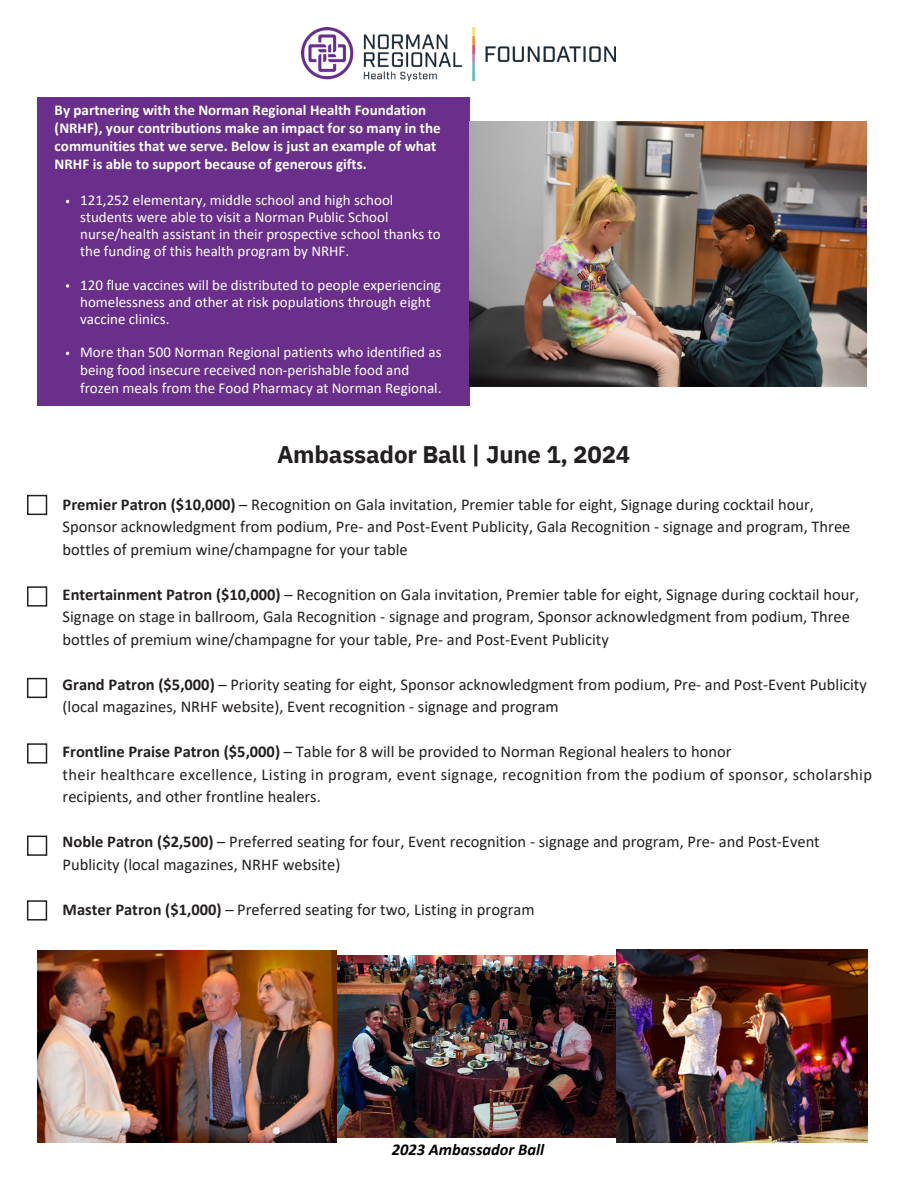
<style>
.page{position:relative;width:918px;height:1188px;background:#fff}
.page>*{position:absolute;margin:0;border:0;box-sizing:border-box;transform-origin:0 0}
.t1{font:700 24px "IBM Plex Sans";letter-spacing:-.01em;color:#231f20}
.t2{font:16.5px/22.5px "Calibri";color:#231f20}
.t3{font:16.5px "Calibri";letter-spacing:.02em;color:#231f20}
.t4{font:italic 700 16.5px "Calibri";color:#000}
.t5{font:15px/16.8px "Calibri";color:#fff}
.t6{font:700 15px/18px "Calibri";color:#fff}
.s1{font-weight:700}
</style>
<div class="page">
<svg style="left:27px;top:678px;width:20px;height:20px"></svg>
<svg style="left:27px;top:900px;width:20px;height:21px"></svg>
<svg style="left:27px;top:495px;width:20px;height:20px"></svg>
<svg style="left:27px;top:586px;width:20px;height:21px"></svg>
<svg style="left:27px;top:743px;width:20px;height:21px"></svg>
<svg style="left:27px;top:836px;width:20px;height:20px"></svg>
<div style="left:37px;top:97px;width:433px;height:309px;background:#692f8a"></div>
<img style="left:302px;top:27px;width:314px;height:54px">
<img style="left:336px;top:956px;width:280px;height:182px">
<img style="left:616px;top:949px;width:251px;height:194px">
<img style="left:37px;top:951px;width:299px;height:191px">
<img style="left:470px;top:122px;width:397px;height:264px">
<svg style="left:66px;top:284px;width:3px;height:4px"></svg>
<p class="t6" style="left:55px;top:103px;width:387px">By partnering with the Norman Regional Health Foundation (NRHF), your contributions make an impact for so many in the communities that we serve. Below is just an example of what NRHF is able to support because of generous gifts.</p>
<p class="t5" style="left:80px;top:193px;width:362px">121,252 elementary, middle school and high school students were able to visit a Norman Public School nurse/health assistant in their prospective school thanks to the funding of this health program by NRHF.</p>
<p class="t5" style="left:80px;top:278px;width:362px">120 flue vaccines will be distributed to people experiencing homelessness and other at risk populations through eight vaccine clinics.</p>
<p class="t5" style="left:80px;top:345px;width:363px;line-height:18px">More than 500 Norman Regional patients who identified as being food insecure received non-perishable food and frozen meals from the Food Pharmacy at Norman Regional.</p>
<p class="t1" style="left:277px;top:439px;width:355px">Ambassador Ball | June 1, 2024</p>
<p class="t2" style="left:63px;top:495px;width:753px"><span class="s1">Premier Patron ($10,000)</span> – Recognition on Gala invitation, Premier table for eight, Signage during cocktail hour,</p>
<p class="t2" style="left:63px;top:517px;width:789px">Sponsor acknowledgment from podium, Pre- and Post-Event Publicity, Gala Recognition - signage and program, Three bottles of premium wine/champagne for your table</p>
<p class="t2" style="left:63px;top:585px;width:798px"><span class="s1">Entertainment Patron ($10,000)</span> – Recognition on Gala invitation, Premier table for eight, Signage during cocktail hour,<br>Signage on stage in ballroom, Gala Recognition - signage and program, Sponsor acknowledgment from podium, Three bottles of premium wine/champagne for your table, Pre- and Post-Event Publicity</p>
<p class="t2" style="left:63px;top:675px;width:806px"><span class="s1">Grand Patron ($5,000)</span> – Priority seating for eight, Sponsor acknowledgment from podium, Pre- and Post-Event Publicity</p>
<p class="t2" style="left:63px;top:697px;width:498px">(local magazines, NRHF website), Event recognition - signage and program</p>
<p class="t2" style="left:63px;top:742px;width:670px"><span class="s1">Frontline Praise Patron ($5,000)</span> – Table for 8 will be provided to Norman Regional healers to honor</p>
<p class="t3" style="left:63px;top:768px;width:811px">their healthcare excellence, Listing in program, event signage, recognition from the podium of sponsor, scholarship</p>
<p class="t2" style="left:63px;top:787px;width:260px">recipients, and other frontline healers.</p>
<p class="t2" style="left:63px;top:832px;width:759px"><span class="s1">Noble Patron ($2,500)</span> – Preferred seating for four, Event recognition - signage and program, Pre- and Post-Event</p>
<p class="t2" style="left:63px;top:855px;width:279px">Publicity (local magazines, NRHF website)</p>
<p class="t2" style="left:63px;top:900px;width:473px"><span class="s1">Master Patron ($1,000)</span> – Preferred seating for two, Listing in program</p>
<p class="t4" style="left:392px;top:1143px;width:154px">2023 Ambassador Ball</p>
</div>
